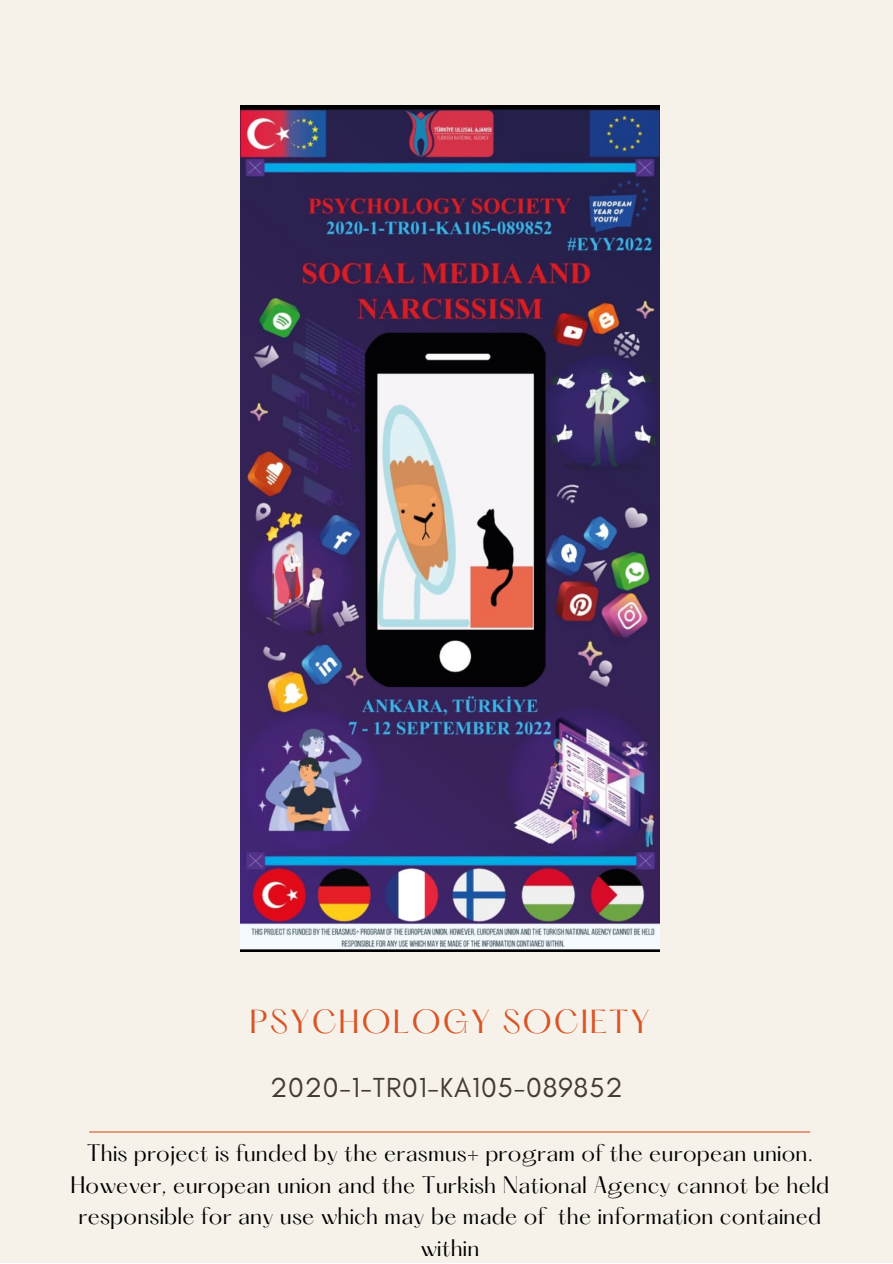
<style>
.page{position:relative;width:893px;height:1264px;background:#fff}
.page>*{position:absolute;margin:0;border:0;box-sizing:border-box;transform-origin:0 0}
.t1{font:29.1px "Hatton";letter-spacing:.06em;color:#d85528}
.t2{font:28.05px "Glacial Indifference";letter-spacing:.03em;color:#443a31}
.t3{font:20.85px/31.5px "Hatton";letter-spacing:.01em;color:#000;text-align:center}
</style>
<div class="page">
<div style="left:0;top:0;width:892px;height:1262px;background:#f6f2ea"></div>
<hr style="left:89px;top:1131px;width:721px;height:1px;background:#d85528">
<img style="left:240px;top:106px;width:419px;height:845px">
<h1 class="t1" style="left:249px;top:1008px;width:402px">PSYCHOLOGY SOCIETY</h1>
<h2 class="t2" style="left:270px;top:1070px;width:354px">2020-1-TR01-KA105-089852</h2>
<p class="t3" style="left:70px;top:1139px;width:760px">This project is funded by the erasmus+ program of the european union.<br>However, european union and the Turkish National Agency cannot be held responsible for any use which may be made of the information contained within</p>
</div>
